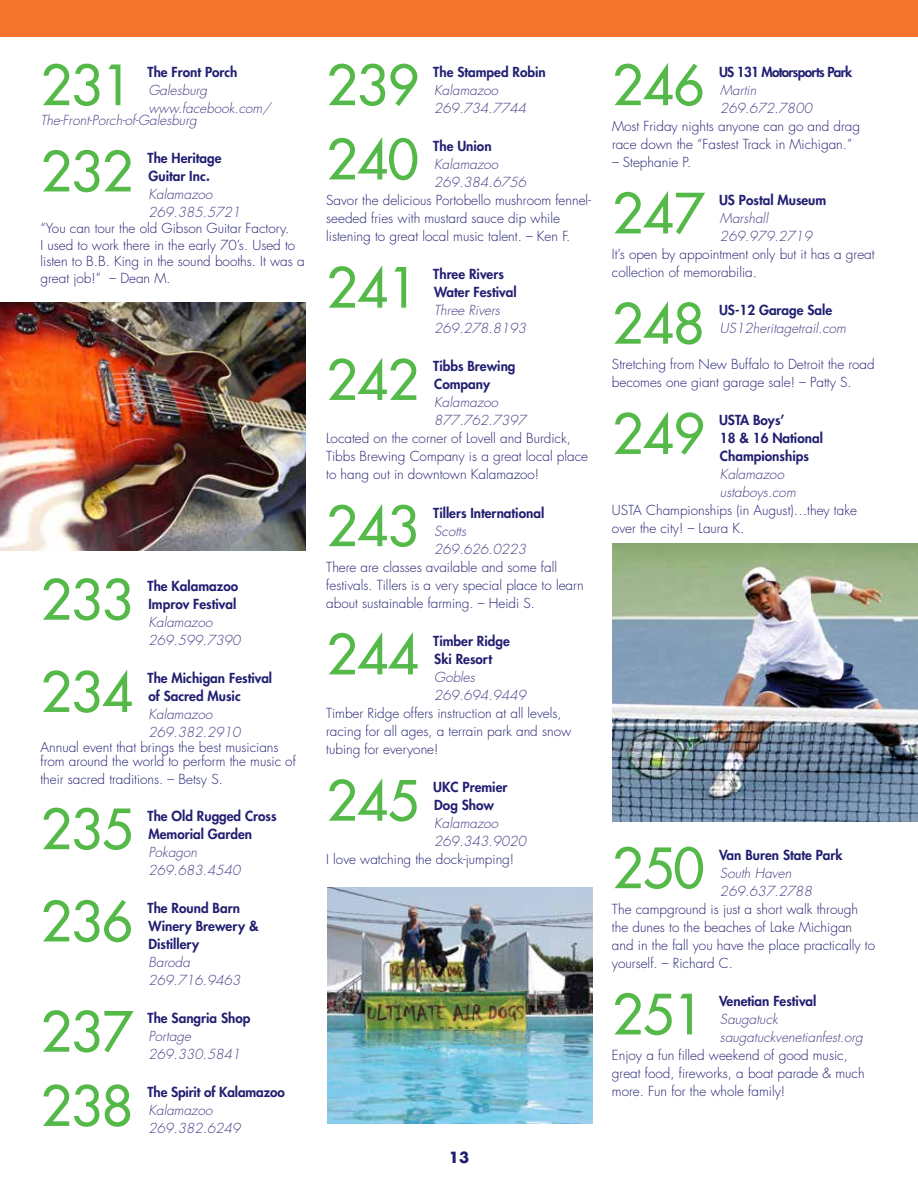
<style>
.page{position:relative;width:918px;height:1188px;background:#fff}
.page>*{position:absolute;margin:0;border:0;box-sizing:border-box;transform-origin:0 0}
.t1{font:54px "Futura";letter-spacing:-.01em;color:#54b948}
.t2{font:700 15px "Futura";color:#221f72}
.t3{font:300 13.5px/18px "Futura";color:#221f72}
.t4{font:italic 300 13.5px/18px "Futura";color:#433e85}
.t5{font:800 13.5px/18px "Futura";color:#221f72}
.t6{font:800 13.5px "Futura";letter-spacing:-.05em;color:#221f72}
</style>
<div class="page">
<div style="left:0;top:0;width:918px;height:37px;background:#f4742c"></div>
<img style="left:0;top:302px;width:306px;height:249px">
<img style="left:327px;top:888px;width:265px;height:235px">
<img style="left:612px;top:544px;width:306px;height:278px">
<h1 class="t1" style="left:40px;top:51px;width:94px">231</h1>
<p class="t5" style="left:148px;top:63px;width:91px">The Front Porch</p>
<p class="t4" style="left:148px;top:81px;width:124px">Galesburg www.facebook.com/</p>
<p class="t4" style="left:40px;top:111px;width:158px">The-Front-Porch-of-Galesburg</p>
<h1 class="t1" style="left:40px;top:138px;width:94px">232</h1>
<p class="t5" style="left:148px;top:149px;width:75px">The Heritage<br>Guitar Inc</p>
<p class="t4" style="left:148px;top:185px;width:94px">Kalamazoo<br>269.385.5721</p>
<p class="t3" style="left:41px;top:221px;width:266px;line-height:16.5px">“You can tour the old Gibson Guitar Factory.<br>I used to work there in the early 70’s. Used to listen to B.B. King in the sound booths. It was a great job!” – Dean M.</p>
<h1 class="t1" style="left:40px;top:566px;width:94px">233</h1>
<p class="t5" style="left:148px;top:577px;width:92px">The Kalamazoo<br>Improv Festival</p>
<p class="t4" style="left:148px;top:614px;width:94px">Kalamazoo<br>269.599.7390</p>
<h1 class="t1" style="left:40px;top:658px;width:94px">234</h1>
<p class="t5" style="left:148px;top:669px;width:126px">The Michigan Festival of Sacred Music</p>
<p class="t4" style="left:148px;top:706px;width:94px">Kalamazoo<br>269.382.2910</p>
<p class="t3" style="left:40px;top:741px;width:257px;line-height:13.5px">Annual event that brings the best musicians from around the world to perform the music of</p>
<p class="t3" style="left:40px;top:770px;width:184px">their sacred traditions. – Betsy S.</p>
<h1 class="t1" style="left:40px;top:795px;width:94px">235</h1>
<p class="t5" style="left:148px;top:807px;width:131px">The Old Rugged Cross<br>Memorial Garden</p>
<p class="t4" style="left:148px;top:843px;width:94px">Pokagon<br>269.683.4540</p>
<h1 class="t1" style="left:40px;top:888px;width:94px">236</h1>
<p class="t5" style="left:148px;top:899px;width:112px">The Round Barn<br>Winery Brewery &amp;<br>Distillery</p>
<p class="t4" style="left:148px;top:953px;width:94px">Baroda<br>269.716.9463</p>
<h1 class="t1" style="left:40px;top:998px;width:94px">237</h1>
<p class="t5" style="left:148px;top:1009px;width:104px">The Sangria Shop</p>
<p class="t4" style="left:148px;top:1028px;width:94px">Portage<br>269.330.5841</p>
<h1 class="t1" style="left:40px;top:1072px;width:94px">238</h1>
<p class="t5" style="left:148px;top:1083px;width:139px">The Spirit of Kalamazoo</p>
<p class="t4" style="left:148px;top:1102px;width:94px">Kalamazoo<br>269.382.6249</p>
<h1 class="t1" style="left:326px;top:51px;width:94px">239</h1>
<p class="t5" style="left:433px;top:63px;width:114px">The Stamped Robin</p>
<p class="t4" style="left:434px;top:81px;width:94px">Kalamazoo<br>269.734.7744</p>
<h1 class="t1" style="left:326px;top:126px;width:94px">240</h1>
<p class="t5" style="left:433px;top:137px;width:60px">The Union</p>
<p class="t4" style="left:434px;top:155px;width:94px">Kalamazoo<br>269.384.6756</p>
<p class="t3" style="left:326px;top:191px;width:266px">Savor the delicious Portobello mushroom fennel&shy;seeded fries with mustard sauce dip while listening to great local music talent. – Ken F.</p>
<h1 class="t1" style="left:326px;top:254px;width:94px">241</h1>
<p class="t5" style="left:433px;top:265px;width:85px">Three Rivers<br>Water Festival</p>
<p class="t4" style="left:434px;top:302px;width:94px">Three Rivers<br>269.278.8193</p>
<h1 class="t1" style="left:326px;top:346px;width:94px">242</h1>
<p class="t5" style="left:433px;top:357px;width:84px">Tibbs Brewing<br>Company</p>
<p class="t4" style="left:434px;top:394px;width:94px">Kalamazoo<br>877.762.7397</p>
<p class="t3" style="left:326px;top:430px;width:263px">Located on the corner of Lovell and Burdick,<br>Tibbs Brewing Company is a great local place to hang out in downtown Kalamazoo!</p>
<h1 class="t1" style="left:326px;top:492px;width:94px">243</h1>
<p class="t5" style="left:433px;top:504px;width:112px">Tillers International</p>
<p class="t4" style="left:434px;top:522px;width:94px">Scotts<br>269.626.0223</p>
<p class="t3" style="left:326px;top:558px;width:259px">There are classes available and some fall festivals. Tillers is a very special place to learn about sustainable farming. – Heidi S.</p>
<h1 class="t1" style="left:326px;top:621px;width:94px">244</h1>
<p class="t5" style="left:433px;top:632px;width:78px">Timber Ridge<br>Ski Resort</p>
<p class="t4" style="left:434px;top:668px;width:94px">Gobles<br>269.694.9449</p>
<p class="t3" style="left:326px;top:704px;width:247px">Timber Ridge offers instruction at all levels, racing for all ages, a terrain park and snow tubing for everyone!</p>
<h1 class="t1" style="left:326px;top:767px;width:94px">245</h1>
<p class="t5" style="left:433px;top:778px;width:76px">UKC Premier<br>Dog Show</p>
<p class="t4" style="left:434px;top:815px;width:94px">Kalamazoo<br>269.343.9020</p>
<p class="t3" style="left:326px;top:851px;width:190px">I love watching the dock-jumping!</p>
<p class="t2" style="left:449px;top:1147px;width:22px">13</p>
<h1 class="t1" style="left:612px;top:51px;width:94px">246</h1>
<p class="t6" style="left:719px;top:63px;width:135px">US 131 Motorsports Park</p>
<p class="t4" style="left:720px;top:81px;width:94px">Martin<br>269.672.7800</p>
<p class="t3" style="left:612px;top:117px;width:250px">Most Friday nights anyone can go and drag race down the “Fastest Track in Michigan.”</p>
<p class="t3" style="left:612px;top:153px;width:81px">– Stephanie P.</p>
<h1 class="t1" style="left:612px;top:180px;width:94px">247</h1>
<p class="t5" style="left:719px;top:191px;width:109px">US Postal Museum</p>
<p class="t4" style="left:720px;top:209px;width:94px">Marshall<br>269.979.2719</p>
<p class="t3" style="left:612px;top:245px;width:264px">It’s open by appointment only but it has a great collection of memorabilia.</p>
<h1 class="t1" style="left:612px;top:290px;width:94px">248</h1>
<p class="t5" style="left:719px;top:301px;width:115px">US-12 Garage Sale</p>
<p class="t4" style="left:720px;top:320px;width:128px">US12heritagetrail.com</p>
<p class="t3" style="left:612px;top:356px;width:264px">Stretching from New Buffalo to Detroit the road becomes one giant garage sale! – Patty S.</p>
<h1 class="t1" style="left:612px;top:400px;width:94px">249</h1>
<p class="t5" style="left:719px;top:411px;width:105px">USTA Boys’<br>18 &amp; 16 National<br>Championships</p>
<p class="t4" style="left:720px;top:466px;width:77px">Kalamazoo ustaboys.com</p>
<p class="t3" style="left:612px;top:502px;width:247px">USTA Championships (in August)…they take over the city! – Laura K.</p>
<h1 class="t1" style="left:612px;top:834px;width:94px">250</h1>
<p class="t5" style="left:719px;top:846px;width:125px">Van Buren State Park</p>
<p class="t4" style="left:720px;top:864px;width:94px">South Haven<br>269.637.2788</p>
<p class="t3" style="left:612px;top:900px;width:265px">The campground is just a short walk through the dunes to the beaches of Lake Michigan and in the fall you have the place practically to yourself. – Richard C.</p>
<h1 class="t1" style="left:612px;top:981px;width:94px">251</h1>
<p class="t5" style="left:719px;top:992px;width:99px">Venetian Festival</p>
<p class="t4" style="left:720px;top:1010px;width:144px">Saugatuck saugatuckvenetianfest.org</p>
<p class="t3" style="left:612px;top:1046px;width:254px">Enjoy a fun filled weekend of good music, great food, fireworks, a boat parade &amp; much more. Fun for the whole family!</p>
</div>
